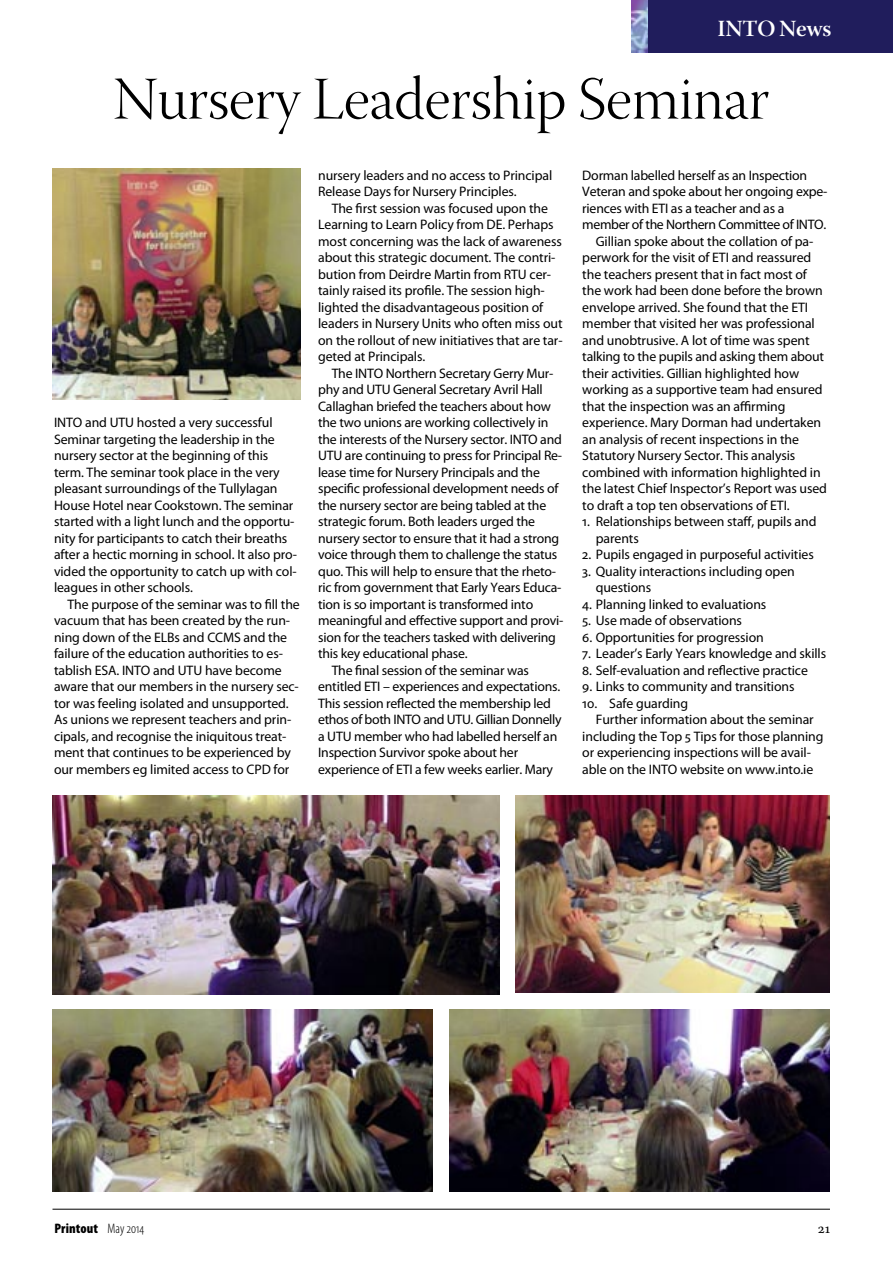
<style>
.page{position:relative;width:893px;height:1263px;background:#fff}
.page>*{position:absolute;margin:0;border:0;box-sizing:border-box;transform-origin:0 0}
.t1{font:60.3px "Warnock Pro Light Disp";color:#000}
.t2{font:23.1px "Warnock Pro Semibold Subh";letter-spacing:-.01em;color:#fff}
.t3{font:14.25px "Warnock Pro";color:#000}
.t4{font:13.8px/16.5px "Myriad Pro";letter-spacing:-.01em;color:#000}
.t5{font:900 condensed 13.8px "Myriad Pro";letter-spacing:.005em;color:#000}
.s1{font-weight:300}
</style>
<div class="page">
<img style="left:631px;top:0;width:17px;height:52px">
<div style="left:648px;top:0;width:245px;height:52px;background:#201d5c"></div>
<hr style="left:52px;top:1209px;width:778px;height:1px;background:#000">
<img style="left:53px;top:795px;width:446px;height:199px">
<img style="left:52px;top:168px;width:249px;height:232px">
<img style="left:516px;top:795px;width:314px;height:197px">
<img style="left:449px;top:1010px;width:381px;height:181px">
<img style="left:52px;top:1010px;width:381px;height:181px">
<h2 class="t2" style="left:717px;top:15px;width:115px">INTO News</h2>
<h1 class="t1" style="left:113px;top:76px;width:657px">Nursery Leadership Seminar</h1>
<p class="t4" style="left:54px;top:415px;width:244px">INTO and UTU hosted a very successful Seminar targeting the leadership in the nursery sector at the beginning of this term. The seminar took place in the very pleasant surroundings of the Tullylagan House Hotel near Cookstown. The seminar started with a light lunch and the opportu&shy;nity for participants to catch their breaths after a hectic morning in school. It also pro&shy;vided the opportunity to catch up with col&shy;leagues in other schools.</p>
<p class="t4" style="left:54px;top:597px;width:247px;text-indent:14px">The purpose of the seminar was to fill the vacuum that has been created by the run&shy;ning down of the ELBs and CCMS and the failure of the education authorities to es&shy;tablish ESA. INTO and UTU have become aware that our members in the nursery sec&shy;tor was feeling isolated and unsupported.<br>As unions we represent teachers and prin&shy;cipals, and recognise the iniquitous treat&shy;ment that continues to be experienced by our members eg limited access to CPD for</p>
<p class="t4" style="left:318px;top:168px;width:236px">nursery leaders and no access to Principal<br>Release Days for Nursery Principles.</p>
<p class="t4" style="left:318px;top:201px;width:246px;text-indent:14px">The first session was focused upon the Learning to Learn Policy from DE. Perhaps most concerning was the lack of awareness about this strategic document. The contri&shy;bution from Deirdre Martin from RTU cer&shy;tainly raised its profile. The session high&shy;lighted the disadvantageous position of leaders in Nursery Units who often miss out on the rollout of new initiatives that are tar&shy;geted at Principals.</p>
<p class="t4" style="left:332px;top:366px;width:223px">The INTO Northern Secretary Gerry Mur-</p>
<p class="t4" style="left:318px;top:382px;width:226px">phy and UTU General Secretary Avril Hall</p>
<p class="t4" style="left:318px;top:399px;width:234px">Callaghan briefed the teachers about how</p>
<p class="t4" style="left:318px;top:415px;width:232px">the two unions are working collectively in</p>
<p class="t4" style="left:318px;top:432px;width:245px">the interests of the Nursery sector. INTO and</p>
<p class="t4" style="left:318px;top:448px;width:245px">UTU are continuing to press for Principal Re-</p>
<p class="t4" style="left:318px;top:465px;width:223px">lease time for Nursery Principals and the</p>
<p class="t4" style="left:318px;top:481px;width:242px">specific professional development needs of</p>
<p class="t4" style="left:318px;top:498px;width:230px">the nursery sector are being tabled at the</p>
<p class="t4" style="left:318px;top:514px;width:218px">strategic forum. Both leaders urged the</p>
<p class="t4" style="left:318px;top:531px;width:243px">nursery sector to ensure that it had a strong</p>
<p class="t4" style="left:318px;top:547px;width:241px">voice through them to challenge the status</p>
<p class="t4" style="left:318px;top:564px;width:239px">quo. This will help to ensure that the rheto-</p>
<p class="t4" style="left:318px;top:580px;width:245px">ric from government that Early Years Educa-</p>
<p class="t4" style="left:318px;top:597px;width:217px">tion is so important is transformed into</p>
<p class="t4" style="left:318px;top:613px;width:247px">meaningful and effective support and provi-</p>
<p class="t4" style="left:318px;top:630px;width:239px">sion for the teachers tasked with delivering</p>
<p class="t4" style="left:318px;top:646px;width:151px">this key educational phase.</p>
<p class="t4" style="left:332px;top:663px;width:199px">The final session of the seminar was</p>
<p class="t4" style="left:318px;top:679px;width:244px">entitled ETI – experiences and expectations.</p>
<p class="t4" style="left:318px;top:696px;width:234px">This session reflected the membership led</p>
<p class="t4" style="left:318px;top:712px;width:245px">ethos of both INTO and UTU. Gillian Donnelly</p>
<p class="t4" style="left:318px;top:729px;width:241px">a UTU member who had labelled herself an</p>
<p class="t4" style="left:318px;top:745px;width:202px">Inspection Survivor spoke about her</p>
<p class="t4" style="left:318px;top:762px;width:236px">experience of ETI a few weeks earlier. Mary</p>
<p class="t4" style="left:582px;top:168px;width:226px">Dorman labelled herself as an Inspection</p>
<p class="t4" style="left:582px;top:184px;width:247px">Veteran and spoke about her ongoing expe-</p>
<p class="t4" style="left:582px;top:201px;width:204px">riences with ETI as a teacher and as a</p>
<p class="t4" style="left:582px;top:217px;width:245px">member of the Northern Committee of INTO.</p>
<p class="t4" style="left:596px;top:234px;width:219px">Gillian spoke about the collation of pa-</p>
<p class="t4" style="left:582px;top:250px;width:230px">perwork for the visit of ETI and reassured</p>
<p class="t4" style="left:582px;top:267px;width:226px">the teachers present that in fact most of</p>
<p class="t4" style="left:582px;top:283px;width:242px">the work had been done before the brown</p>
<p class="t4" style="left:582px;top:300px;width:227px">envelope arrived. She found that the ETI</p>
<p class="t4" style="left:582px;top:316px;width:234px">member that visited her was professional</p>
<p class="t4" style="left:582px;top:333px;width:229px">and unobtrusive. A lot of time was spent</p>
<p class="t4" style="left:582px;top:349px;width:243px">talking to the pupils and asking them about</p>
<p class="t4" style="left:582px;top:366px;width:218px">their activities. Gillian highlighted how</p>
<p class="t4" style="left:582px;top:382px;width:242px">working as a supportive team had ensured</p>
<p class="t4" style="left:582px;top:399px;width:205px">that the inspection was an affirming</p>
<p class="t4" style="left:582px;top:415px;width:240px">experience. Mary Dorman had undertaken</p>
<p class="t4" style="left:582px;top:432px;width:218px">an analysis of recent inspections in the</p>
<p class="t4" style="left:582px;top:448px;width:215px">Statutory Nursery Sector. This analysis</p>
<p class="t4" style="left:582px;top:465px;width:240px">combined with information highlighted in</p>
<p class="t4" style="left:582px;top:481px;width:246px">the latest Chief Inspector’s Report was used</p>
<p class="t4" style="left:582px;top:498px;width:209px">to draft a top ten observations of ETI.</p>
<p class="t4" style="left:596px;top:514px;width:222px;text-indent:-14px">1. Relationships between staff, pupils and parents</p>
<p class="t4" style="left:582px;top:547px;width:233px">2. Pupils engaged in purposeful activities</p>
<p class="t4" style="left:596px;top:564px;width:201px;text-indent:-14px">3. Quality interactions including open questions</p>
<p class="t4" style="left:582px;top:597px;width:186px">4. Planning linked to evaluations</p>
<p class="t4" style="left:582px;top:613px;width:161px">5. Use made of observations</p>
<p class="t4" style="left:582px;top:630px;width:183px">6. Opportunities for progression</p>
<p class="t4" style="left:582px;top:646px;width:245px">7. Leader’s Early Years knowledge and skills</p>
<p class="t4" style="left:582px;top:663px;width:227px">8. Self-evaluation and reflective practice</p>
<p class="t4" style="left:582px;top:679px;width:214px">9. Links to community and transitions</p>
<p class="t4" style="left:582px;top:696px;width:107px">10. Safe guarding</p>
<p class="t4" style="left:596px;top:712px;width:219px">Further information about the seminar</p>
<p class="t4" style="left:582px;top:729px;width:243px">including the Top 5 Tips for those planning</p>
<p class="t4" style="left:582px;top:745px;width:230px">or experiencing inspections will be avail-</p>
<p class="t4" style="left:582px;top:762px;width:233px">able on the INTO website on www.into.ie</p>
<p class="t5" style="left:55px;top:1223px;width:91px">Printout <span class="s1">May 2014</span></p>
<p class="t3" style="left:818px;top:1223px;width:14px">21</p>
</div>
